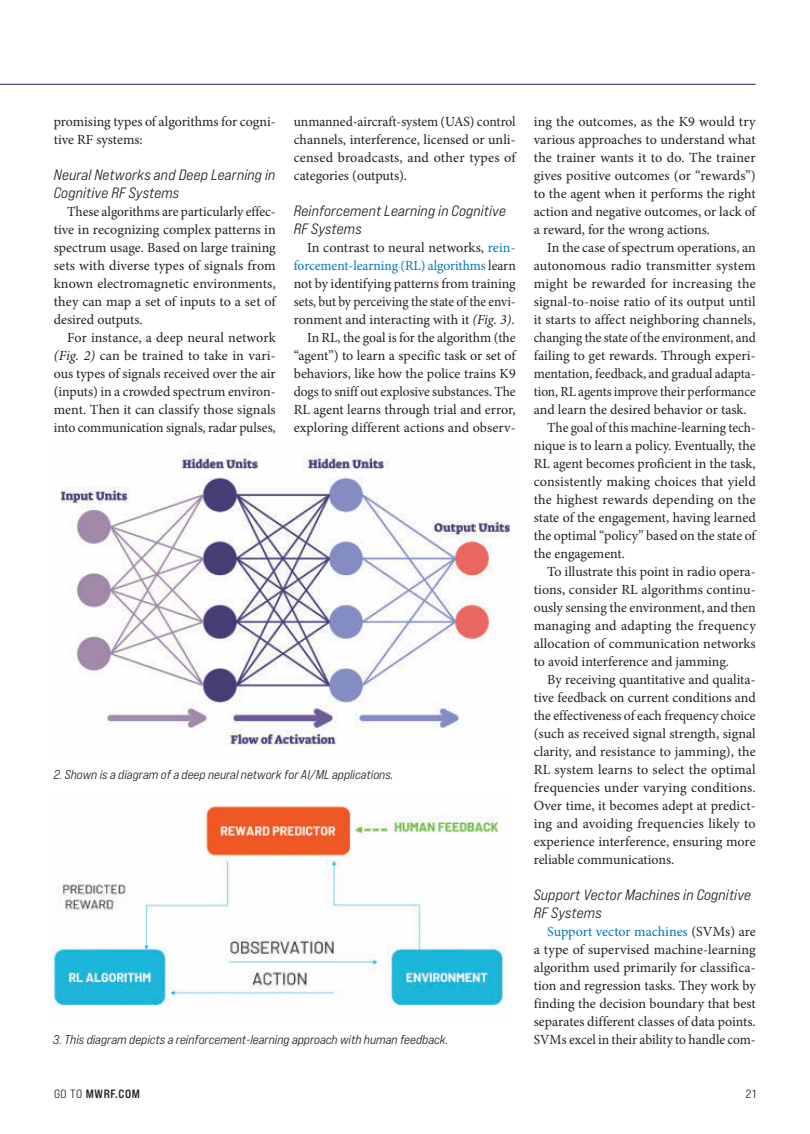
<style>
.page{position:relative;width:810px;height:1134px;background:#fff}
.page>*{position:absolute;margin:0;border:0;box-sizing:border-box;transform-origin:0 0}
.t1{font:15px/18px "Bebas Neue Pro Exp Md It";letter-spacing:.01em;color:#231f20}
.t2{font:13.95px/18px "Minion Pro";color:#231f20;text-align:justify}
.t3{font:13.95px "Minion Pro";color:#231f20;scale:.96 1}
.t4{font:12.75px "Bebas Neue Pro Exp Md It";color:#231f20}
.t5{font:12px "Bebas Neue Pro Exp Bd";letter-spacing:.05em;color:#231f20}
.t6{font:12px "Bebas Neue Pro Exp Md";color:#231f20}
.s1{font-style:italic}
.s2{color:#0076be}
.s3{font-family:"Bebas Neue Pro Exp Md"}
</style>
<div class="page">
<hr style="left:0;top:84px;width:756px;height:1px;background:#252161">
<img style="left:60px;top:451px;width:451px;height:295px">
<img style="left:49px;top:806px;width:457px;height:200px">
<p class="t2" style="left:54px;top:113px;width:224px">promising types of algorithms for cogni&shy;tive RF systems:</p>
<p class="t1" style="left:54px;top:166px;width:223px">Neural Networks and Deep Learning in<br>Cognitive RF Systems</p>
<p class="t2" style="left:54px;top:203px;width:224px;text-indent:14px">These algorithms are particularly effec&shy;tive in recognizing complex patterns in spectrum usage. Based on large training sets with diverse types of signals from known electromagnetic environments, they can map a set of inputs to a set of desired outputs.</p>
<p class="t2" style="left:54px;top:329px;width:224px;text-indent:14px">For instance, a deep neural network <span class="s1">(Fig. 2)</span> can be trained to take in vari&shy;ous types of signals received over the air (inputs) in a crowded spectrum environ&shy;ment. Then it can classify those signals into communication signals, radar pulses,</p>
<p class="t2" style="left:294px;top:113px;width:224px">unmanned-aircraft-system (UAS) control channels, interference, licensed or unli&shy;censed broadcasts, and other types of categories (outputs).</p>
<p class="t1" style="left:294px;top:202px;width:214px">Reinforcement Learning in Cognitive<br>RF Systems</p>
<p class="t2" style="left:294px;top:239px;width:224px;text-align:right">In contrast to neural networks, <span class="s2">rein&shy;forcement-learning (RL) algorithms</span> learn not by identifying patterns from training sets, but by perceiving the state of the envi&shy;ronment and interacting with it <span class="s1">(Fig. 3)</span>.<br>In RL, the goal is for the algorithm (the “agent”) to learn a specific task or set of behaviors, like how the police trains K9 dogs to sniff out explosive substances. The RL agent learns through trial and error, exploring different actions and observ-</p>
<p class="t4" style="left:54px;top:767px;width:341px">2. Shown is a diagram of a deep neural network for AI/ML applications.</p>
<p class="t4" style="left:53px;top:1032px;width:397px">3. This diagram depicts a reinforcement-learning approach with human feedback.</p>
<p class="t2" style="left:534px;top:113px;width:224px">ing the outcomes, as the K9 would try various approaches to understand what the trainer wants it to do. The trainer gives positive outcomes (or “rewards”) to the agent when it performs the right action and negative outcomes, or lack of a reward, for the wrong actions.</p>
<p class="t2" style="left:547px;top:239px;width:210px">In the case of spectrum operations, an</p>
<p class="t2" style="left:534px;top:257px;width:224px">autonomous radio transmitter system</p>
<p class="t2" style="left:534px;top:275px;width:223px">might be rewarded for increasing the</p>
<p class="t2" style="left:534px;top:293px;width:224px">signal-to-noise ratio of its output until</p>
<p class="t2" style="left:534px;top:311px;width:223px">it starts to affect neighboring channels,</p>
<p class="t3" style="left:534px;top:328px;width:233px">changing the state of the environment, and</p>
<p class="t2" style="left:534px;top:347px;width:224px">failing to get rewards. Through experi-</p>
<p class="t2" style="left:534px;top:365px;width:224px">mentation, feedback, and gradual adapta-</p>
<p class="t3" style="left:534px;top:382px;width:233px">tion, RL agents improve their performance</p>
<p class="t2" style="left:534px;top:401px;width:214px">and learn the desired behavior or task.</p>
<p class="t2" style="left:547px;top:419px;width:210px">The goal of this machine-learning tech-</p>
<p class="t2" style="left:534px;top:437px;width:224px">nique is to learn a policy. Eventually, the</p>
<p class="t2" style="left:534px;top:455px;width:223px">RL agent becomes proficient in the task,</p>
<p class="t2" style="left:534px;top:473px;width:224px">consistently making choices that yield</p>
<p class="t2" style="left:534px;top:491px;width:223px">the highest rewards depending on the</p>
<p class="t2" style="left:534px;top:509px;width:224px">state of the engagement, having learned</p>
<p class="t2" style="left:534px;top:527px;width:223px">the optimal “policy” based on the state of</p>
<p class="t2" style="left:534px;top:545px;width:93px">the engagement.</p>
<p class="t2" style="left:547px;top:563px;width:210px">To illustrate this point in radio opera-</p>
<p class="t2" style="left:534px;top:581px;width:224px">tions, consider RL algorithms continu-</p>
<p class="t2" style="left:534px;top:599px;width:224px">ously sensing the environment, and then</p>
<p class="t2" style="left:534px;top:617px;width:224px">managing and adapting the frequency</p>
<p class="t2" style="left:534px;top:635px;width:223px">allocation of communication networks</p>
<p class="t2" style="left:534px;top:653px;width:197px">to avoid interference and jamming.</p>
<p class="t2" style="left:547px;top:671px;width:210px">By receiving quantitative and qualita-</p>
<p class="t2" style="left:534px;top:689px;width:223px">tive feedback on current conditions and</p>
<p class="t2" style="left:534px;top:707px;width:224px">the effectiveness of each frequency choice</p>
<p class="t2" style="left:534px;top:725px;width:224px">(such as received signal strength, signal</p>
<p class="t2" style="left:534px;top:743px;width:224px">clarity, and resistance to jamming), the</p>
<p class="t2" style="left:534px;top:761px;width:224px">RL system learns to select the optimal</p>
<p class="t2" style="left:534px;top:779px;width:223px">frequencies under varying conditions.</p>
<p class="t2" style="left:534px;top:797px;width:224px">Over time, it becomes adept at predict-</p>
<p class="t2" style="left:534px;top:815px;width:223px">ing and avoiding frequencies likely to</p>
<p class="t2" style="left:534px;top:833px;width:223px">experience interference, ensuring more</p>
<p class="t2" style="left:534px;top:851px;width:142px">reliable communications.</p>
<p class="t1" style="left:534px;top:886px;width:219px">Support Vector Machines in Cognitive<br>RF Systems</p>
<p class="t2" style="left:534px;top:923px;width:224px;text-indent:14px"><span class="s2">Support vector machines</span> (SVMs) are a type of supervised machine-learning algorithm used primarily for classifica&shy;tion and regression tasks. They work by finding the decision boundary that best separates different classes of data points.<br>SVMs excel in their ability to handle com-</p>
<p class="t5" style="left:54px;top:1086px;width:87px"><span class="s3">GO TO</span> MWRF.COM</p>
<p class="t6" style="left:746px;top:1086px;width:12px">21</p>
</div>
